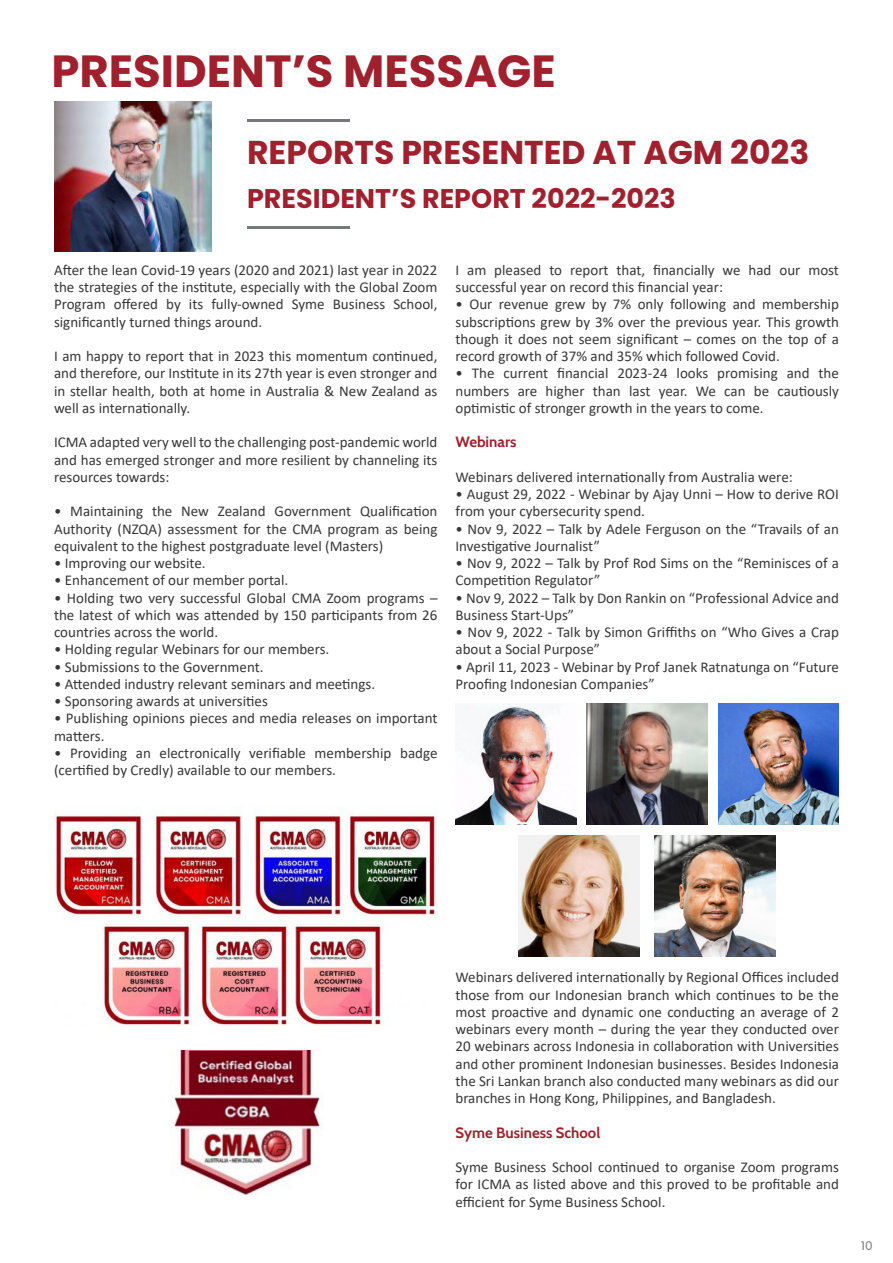
<style>
.page{position:relative;width:893px;height:1263px;background:#fff}
.page>*{position:absolute;margin:0;border:0;box-sizing:border-box;transform-origin:0 0}
.t1{font:700 45px "Poppins";color:#a0202e}
.t2{font:700 33px "Poppins";color:#a0202e}
.t3{font:700 27px "Poppins";color:#a0202e}
.t4{font:15px/17.2px "Calibri";color:#383839;text-align:justify}
.t5{font:700 15px "Cabin";color:#a0202e}
.t6{font:12px "Poppins";color:#77787b}
</style>
<div class="page">
<hr style="left:247px;top:226px;width:103px;height:3px;background:#77787b">
<img style="left:54px;top:102px;width:158px;height:150px">
<hr style="left:247px;top:120px;width:103px;height:2px;background:#77787b">
<img style="left:455px;top:704px;width:121px;height:120px">
<img style="left:519px;top:835px;width:121px;height:121px">
<img style="left:587px;top:704px;width:121px;height:120px">
<img style="left:655px;top:835px;width:121px;height:121px">
<img style="left:718px;top:704px;width:121px;height:120px">
<img style="left:171px;top:1050px;width:152px;height:145px">
<img style="left:54px;top:807px;width:383px;height:218px">
<h1 class="t1" style="left:51px;top:45px;width:506px">PRESIDENT’S MESSAGE</h1>
<h2 class="t2" style="left:247px;top:134px;width:564px">REPORTS PRESENTED AT AGM 2023</h2>
<h3 class="t3" style="left:247px;top:182px;width:430px">PRESIDENT’S REPORT 2022-2023</h3>
<p class="t4" style="left:54px;top:261px;width:385px">After the lean Covid-19 years (2020 and 2021) last year in 2022 the strategies of the institute, especially with the Global Zoom Program offered by its fully-owned Syme Business School, significantly turned things around.</p>
<p class="t4" style="left:54px;top:347px;width:385px">I am happy to report that in 2023 this momentum continued, and therefore, our Institute in its 27th year is even stronger and in stellar health, both at home in Australia &amp; New Zealand as well as internationally.</p>
<p class="t4" style="left:54px;top:433px;width:385px">ICMA adapted very well to the challenging post-pandemic world and has emerged stronger and more resilient by channeling its resources towards:</p>
<p class="t4" style="left:54px;top:502px;width:385px">• Maintaining the New Zealand Government Qualification Authority (NZQA) assessment for the CMA program as being equivalent to the highest postgraduate level (Masters)</p>
<p class="t4" style="left:54px;top:554px;width:153px">• Improving our website.</p>
<p class="t4" style="left:54px;top:571px;width:236px">• Enhancement of our member portal.</p>
<p class="t4" style="left:54px;top:589px;width:385px">• Holding two very successful Global CMA Zoom programs – the latest of which was attended by 150 participants from 26 countries across the world.</p>
<p class="t4" style="left:54px;top:640px;width:277px">• Holding regular Webinars for our members.</p>
<p class="t4" style="left:54px;top:658px;width:211px">• Submissions to the Government.</p>
<p class="t4" style="left:54px;top:675px;width:323px">• Attended industry relevant seminars and meetings.</p>
<p class="t4" style="left:54px;top:692px;width:215px">• Sponsoring awards at universities</p>
<p class="t4" style="left:54px;top:709px;width:385px">• Publishing opinions pieces and media releases on important matters.</p>
<p class="t4" style="left:54px;top:744px;width:385px">• Providing an electronically verifiable membership badge (certified by Credly) available to our members.</p>
<p class="t4" style="left:455px;top:261px;width:385px">I am pleased to report that, financially we had our most successful year on record this financial year:</p>
<p class="t4" style="left:455px;top:295px;width:385px">• Our revenue grew by 7% only following and membership subscriptions grew by 3% over the previous year. This growth though it does not seem significant – comes on the top of a record growth of 37% and 35% which followed Covid.</p>
<p class="t4" style="left:455px;top:364px;width:385px">• The current financial 2023-24 looks promising and the numbers are higher than last year. We can be cautiously optimistic of stronger growth in the years to come.</p>
<p class="t5" style="left:455px;top:433px;width:62px">Webinars</p>
<p class="t4" style="left:455px;top:468px;width:339px">Webinars delivered internationally from Australia were:</p>
<p class="t4" style="left:455px;top:485px;width:385px">• August 29, 2022 - Webinar by Ajay Unni – How to derive ROI from your cybersecurity spend.</p>
<p class="t4" style="left:455px;top:520px;width:385px">• Nov 9, 2022 – Talk by Adele Ferguson on the “Travails of an<br>Investigative Journalist”</p>
<p class="t4" style="left:455px;top:554px;width:385px">• Nov 9, 2022 – Talk by Prof Rod Sims on the “Reminisces of a<br>Competition Regulator”</p>
<p class="t4" style="left:455px;top:589px;width:385px">• Nov 9, 2022 – Talk by Don Rankin on “Professional Advice and<br>Business Start-Ups”</p>
<p class="t4" style="left:455px;top:623px;width:385px">• Nov 9, 2022 - Talk by Simon Griffiths on “Who Gives a Crap about a Social Purpose”</p>
<p class="t4" style="left:455px;top:658px;width:385px">• April 11, 2023 - Webinar by Prof Janek Ratnatunga on “Future<br>Proofing Indonesian Companies”</p>
<p class="t4" style="left:455px;top:968px;width:385px">Webinars delivered internationally by Regional Offices included those from our Indonesian branch which continues to be the most proactive and dynamic one conducting an average of 2 webinars every month – during the year they conducted over 20 webinars across Indonesia in collaboration with Universities and other prominent Indonesian businesses. Besides Indonesia the Sri Lankan branch also conducted many webinars as did our branches in Hong Kong, Philippines, and Bangladesh.</p>
<p class="t5" style="left:455px;top:1123px;width:146px">Syme Business School</p>
<p class="t4" style="left:455px;top:1158px;width:385px">Syme Business School continued to organise Zoom programs for ICMA as listed above and this proved to be profitable and efficient for Syme Business School.</p>
<p class="t6" style="left:861px;top:1239px;width:13px">10</p>
</div>
